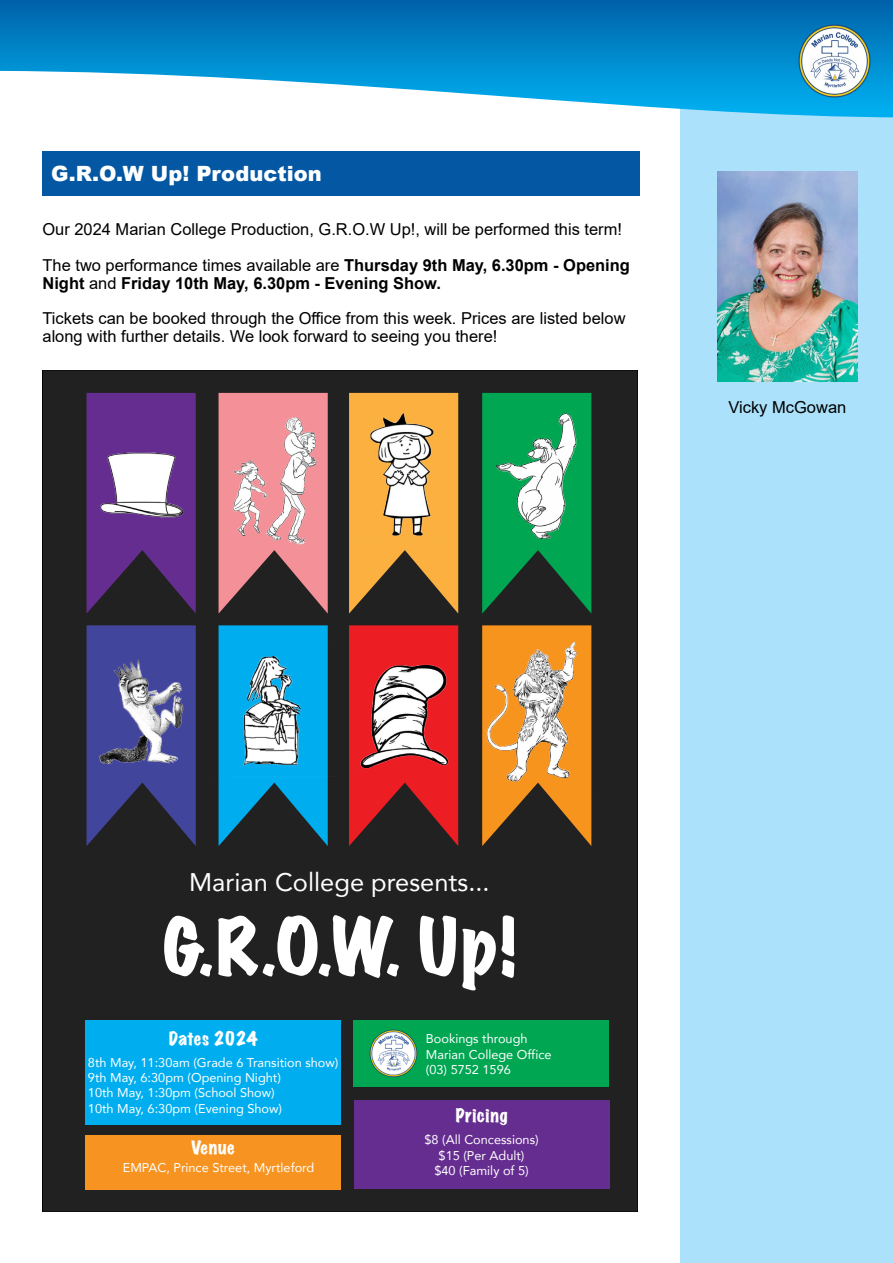
<style>
.page{position:relative;width:893px;height:1263px;background:#fff}
.page>*{position:absolute;margin:0;border:0;box-sizing:border-box;transform-origin:0 0}
.t1{font:expanded 70.65px "Marker Felt";color:#fff}
.t2{font:25.5px "Avenir";color:#fff}
.t3{font:900 21px "Arial";color:#fff}
.t4{font:expanded 16.95px "Marker Felt";letter-spacing:.035em;color:#fff}
.t5{font:expanded 16.95px "Marker Felt";color:#fff}
.t6{font:16.5px/35.7px "Arial";color:#000}
.t7{font:12.75px/15.3px "Avenir";color:#fff}
.s1{font-weight:700}
</style>
<div class="page">
<div style="left:680px;top:0;width:213px;height:1263px;background:#abe1fa"></div>
<svg style="left:0;top:0;width:893px;height:117px"></svg>
<img style="left:796px;top:23px;width:77px;height:77px">
<div style="left:43px;top:151px;width:597px;height:45px;background:#0357a3"></div>
<img style="left:717px;top:171px;width:140px;height:210px">
<div style="left:43px;top:370px;width:595px;height:842px;background:#212121"></div>
<svg style="left:349px;top:393px;width:109px;height:221px"></svg>
<svg style="left:349px;top:625px;width:109px;height:221px"></svg>
<svg style="left:482px;top:393px;width:109px;height:221px"></svg>
<svg style="left:482px;top:803px;width:109px;height:43px"></svg>
<img style="left:489px;top:403px;width:95px;height:143px">
<img style="left:353px;top:640px;width:101px;height:151px">
<img style="left:482px;top:625px;width:110px;height:178px">
<img style="left:349px;top:401px;width:98px;height:147px">
<img style="left:218px;top:626px;width:1px;height:179px">
<svg style="left:219px;top:393px;width:109px;height:221px;background:#cf8a90"></svg>
<div style="left:85px;top:1020px;width:256px;height:104px;background:#00aeef"></div>
<div style="left:85px;top:1135px;width:256px;height:54px;background:#f79421"></div>
<div style="left:354px;top:1100px;width:255px;height:88px;background:#662d91"></div>
<div style="left:354px;top:1020px;width:255px;height:67px;background:#00a651"></div>
<img style="left:369px;top:1029px;width:49px;height:49px">
<svg style="left:87px;top:625px;width:109px;height:221px;background:#4d508c"></svg>
<svg style="left:219px;top:625px;width:109px;height:221px;background:#289cc7"></svg>
<svg style="left:87px;top:393px;width:109px;height:221px;background:#70488e"></svg>
<p class="t3" style="left:51px;top:158px;width:272px">G.R.O.W Up! Production</p>
<p class="t6" style="left:43px;top:211px;width:589px">Our 2024 Marian College Production, G.R.O.W Up!, will be performed this term!<br>The two performance times available are <span class="s1">Thursday 9th May, 6.30pm - Opening</span></p>
<p class="t6" style="left:43px;top:265px;width:585px"><span class="s1">Night</span> and <span class="s1">Friday 10th May, 6.30pm - Evening Show.<br></span>Tickets can be booked through the Office from this week. Prices are listed below</p>
<p class="t6" style="left:43px;top:318px;width:456px">along with further details. We look forward to seeing you there!</p>
<p class="t6" style="left:728px;top:389px;width:119px">Vicky McGowan</p>
<h2 class="t2" style="left:189px;top:861px;width:302px">Marian College presents...</h2>
<h1 class="t1" style="left:163px;top:891px;width:354px">G.R.O.W. Up!</h1>
<p class="t5" style="left:169px;top:1025px;width:90px">Dates 2024</p>
<p class="t7" style="left:88px;top:1054px;width:252px">8th May, 11:30am (Grade 6 Transition show)<br>9th May, 6:30pm (Opening Night)<br>10th May, 1:30pm (School Show)<br>10th May, 6:30pm (Evening Show)</p>
<p class="t4" style="left:191px;top:1134px;width:45px">Venue</p>
<p class="t7" style="left:123px;top:1160px;width:193px">EMPAC, Prince Street, Myrtleford</p>
<p class="t7" style="left:426px;top:1031px;width:127px">Bookings through<br>Marian College Office (03) 5752 1596</p>
<p class="t4" style="left:456px;top:1102px;width:53px">Pricing</p>
<p class="t7" style="left:424px;top:1132px;width:116px;text-align:center">$8 (All Concessions) $15 (Per Adult)<br>$40 (Family of 5)</p>
</div>
